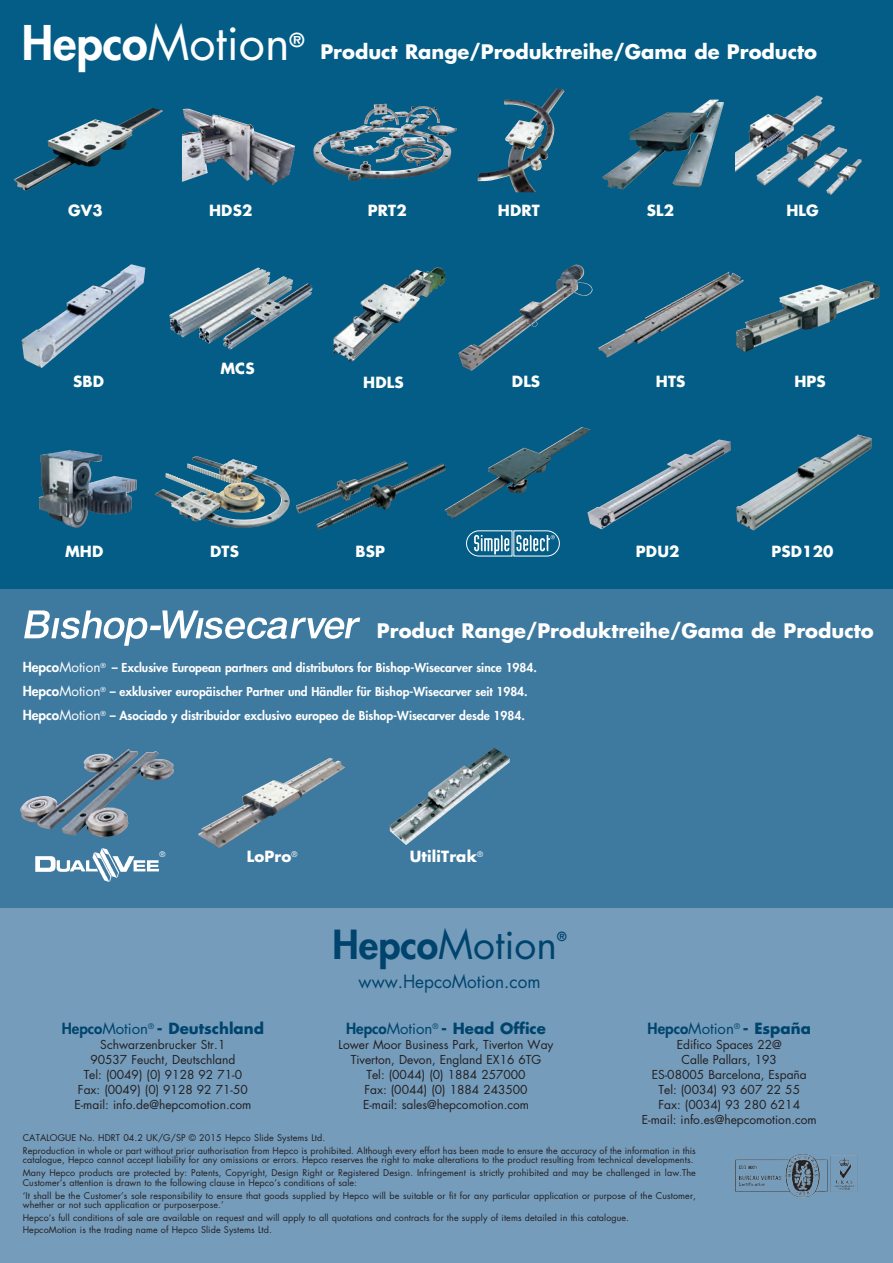
<style>
.page{position:relative;width:893px;height:1263px;background:#fff}
.page>*{position:absolute;margin:0;border:0;box-sizing:border-box;transform-origin:0 0}
.t1{font:46.5px "Futura Std";color:#fff}
.t2{font:39px "Futura";color:#00446d}
.t3{font:700 19.5px "Futura LT Pro";color:#fff}
.t4{font:700 18.75px "Futura LT Pro";color:#fff}
.t5{font:17.7px "Futura";color:#00446d}
.t6{font:700 15px "Futura LT Pro";letter-spacing:.01em;color:#fff}
.t7{font:700 15px "Futura LT Pro";color:#00446d}
.t8{font:700 12.3px "Futura";color:#00446d}
.Body_text{font:12px "Futura Std";color:#231f20}
.t9{font:800 12px "Futura Std";color:#fff}
.t10{font:9px/9.4px "Futura Std";letter-spacing:.01em;color:#231f20}
.t11{font:7.5px "Futura Std";color:#fff}
.s1{font-weight:800}
.s2{font-size:13.5px}
.s3{font-weight:400;font-size:13.5px}
.s4{font-family:"Futura Std";font-weight:800}
.s5{font-family:"Futura Std";font-weight:400}
</style>
<div class="page">
<div style="left:0;top:0;width:893px;height:624px;background:#035d86"></div>
<div style="left:0;top:787px;width:893px;height:476px;background:#759cbb"></div>
<div style="left:0;top:589px;width:893px;height:319px;background:#3e7a9f"></div>
<img style="left:390px;top:748px;width:120px;height:97px">
<img style="left:20px;top:749px;width:135px;height:87px">
<img style="left:198px;top:758px;width:147px;height:90px">
<img style="left:35px;top:848px;width:124px;height:34px">
<svg style="left:24px;top:610px;width:336px;height:36px"></svg>
<img style="left:14px;top:108px;width:149px;height:83px">
<img style="left:744px;top:281px;width:135px;height:71px">
<img style="left:324px;top:461px;width:81px;height:33px">
<img style="left:458px;top:265px;width:135px;height:106px">
<img style="left:155px;top:456px;width:135px;height:72px">
<img style="left:587px;top:439px;width:144px;height:90px">
<img style="left:169px;top:268px;width:143px;height:82px">
<img style="left:182px;top:109px;width:113px;height:76px">
<img style="left:39px;top:450px;width:31px;height:56px">
<img style="left:22px;top:264px;width:123px;height:104px">
<img style="left:445px;top:427px;width:137px;height:92px">
<svg style="left:466px;top:530px;width:94px;height:27px"></svg>
<img style="left:333px;top:267px;width:113px;height:95px">
<img style="left:602px;top:99px;width:122px;height:90px">
<img style="left:313px;top:104px;width:80px;height:54px">
<img style="left:598px;top:272px;width:146px;height:85px">
<img style="left:736px;top:434px;width:136px;height:96px">
<img style="left:478px;top:89px;width:86px;height:103px">
<img style="left:735px;top:1154px;width:123px;height:44px">
<img style="left:736px;top:95px;width:126px;height:100px">
<p class="t1" style="left:22px;top:13px;width:269px"><span class="s1">Hepco</span>Motion</p>
<p class="t4" style="left:290px;top:26px;width:16px">®</p>
<p class="t3" style="left:320px;top:37px;width:498px">Product Range/Produktreihe/Gama de Producto</p>
<p class="t6" style="left:68px;top:199px;width:36px">GV3</p>
<p class="t6" style="left:209px;top:199px;width:45px">HDS2</p>
<p class="t6" style="left:498px;top:199px;width:43px">HDRT</p>
<p class="t6" style="left:368px;top:199px;width:40px">PRT2</p>
<p class="t6" style="left:647px;top:199px;width:29px">SL2</p>
<p class="t6" style="left:786px;top:199px;width:34px">HLG</p>
<p class="t6" style="left:73px;top:369px;width:32px">SBD</p>
<p class="t6" style="left:220px;top:357px;width:36px">MCS</p>
<p class="t6" style="left:363px;top:371px;width:42px">HDLS</p>
<p class="t6" style="left:512px;top:369px;width:30px">DLS</p>
<p class="t6" style="left:656px;top:369px;width:31px">HTS</p>
<p class="t6" style="left:794px;top:369px;width:33px">HPS</p>
<p class="t6" style="left:65px;top:539px;width:40px">MHD</p>
<p class="t6" style="left:210px;top:539px;width:30px">DTS</p>
<p class="t6" style="left:356px;top:539px;width:31px">BSP</p>
<p class="t6" style="left:636px;top:539px;width:45px">PDU2</p>
<p class="t6" style="left:771px;top:539px;width:64px">PSD120</p>
<p class="t3" style="left:377px;top:616px;width:498px">Product Range/Produktreihe/Gama de Producto</p>
<p class="t9" style="left:23px;top:660px;width:516px"><span class="s2">Hepco</span><span class="s3">Motion</span><sup>®</sup> – Exclusive European partners and distributors for Bishop-Wisecarver since 1984.</p>
<p class="t9" style="left:23px;top:684px;width:506px"><span class="s2">Hepco</span><span class="s3">Motion</span><sup>®</sup> – exklusiver europäischer Partner und Händler für Bishop-Wisecarver seit 1984.</p>
<p class="t9" style="left:23px;top:708px;width:504px"><span class="s2">Hepco</span><span class="s3">Motion</span><sup>®</sup> – Asociado y distribuidor exclusivo europeo de Bishop-Wisecarver desde 1984.</p>
<p class="t11" style="left:159px;top:850px;width:7px">®</p>
<p class="t6" style="left:247px;top:845px;width:52px">LoPro<sup>®</sup></p>
<p class="t6" style="left:410px;top:845px;width:75px">UtiliTrak<sup>®</sup></p>
<p class="t2" style="left:332px;top:919px;width:226px"><span class="s4">Hepco</span>Motion</p>
<p class="t8" style="left:557px;top:928px;width:11px">®</p>
<p class="t5" style="left:359px;top:970px;width:183px">www.HepcoMotion.com</p>
<p class="t7" style="left:62px;top:1016px;width:204px"><span class="s4">Hepco</span><span class="s5">Motion</span><sup>®</sup> - Deutschland</p>
<p class="Body_text" style="left:100px;top:1036px;width:127px">Schwarzenbrucker Str.1</p>
<p class="Body_text" style="left:90px;top:1051px;width:146px">90537 Feucht, Deutschland</p>
<p class="Body_text" style="left:84px;top:1066px;width:160px">Tel: (0049) (0) 9128 92 71-0</p>
<p class="Body_text" style="left:78px;top:1081px;width:171px">Fax: (0049) (0) 9128 92 71-50</p>
<p class="Body_text" style="left:74px;top:1096px;width:179px">E-mail: info.de@hepcomotion.com</p>
<p class="t7" style="left:346px;top:1016px;width:201px"><span class="s4">Hepco</span><span class="s5">Motion</span><sup>®</sup> - Head Office</p>
<p class="Body_text" style="left:338px;top:1036px;width:217px">Lower Moor Business Park, Tiverton Way</p>
<p class="Body_text" style="left:351px;top:1051px;width:192px">Tiverton, Devon, England EX16 6TG</p>
<p class="Body_text" style="left:366px;top:1066px;width:161px">Tel: (0044) (0) 1884 257000</p>
<p class="Body_text" style="left:364px;top:1081px;width:165px">Fax: (0044) (0) 1884 243500</p>
<p class="Body_text" style="left:363px;top:1096px;width:168px">E-mail: sales@hepcomotion.com</p>
<p class="t7" style="left:648px;top:1016px;width:165px"><span class="s4">Hepco</span><span class="s5">Motion</span><sup>®</sup> - España</p>
<p class="Body_text" style="left:677px;top:1036px;width:107px">Edifico Spaces 22@</p>
<p class="Body_text" style="left:682px;top:1051px;width:97px">Calle Pallars, 193</p>
<p class="Body_text" style="left:652px;top:1066px;width:157px">ES-08005 Barcelona, España</p>
<p class="Body_text" style="left:658px;top:1081px;width:143px">Tel: (0034) 93 607 22 55</p>
<p class="Body_text" style="left:658px;top:1096px;width:143px">Fax: (0034) 93 280 6214</p>
<p class="Body_text" style="left:642px;top:1111px;width:176px">E-mail: info.es@hepcomotion.com</p>
<p class="t10" style="left:23px;top:1133px;width:304px">CATALOGUE No. HDRT 04.2 UK/G/SP © 2015 Hepco Slide Systems Ltd.</p>
<p class="t10" style="left:23px;top:1146px;width:675px">Reproduction in whole or part without prior authorisation from Hepco is prohibited. Although every effort has been made to ensure the accuracy of the information in this catalogue, Hepco cannot accept liability for any omissions or errors. Hepco reserves the right to make alterations to the product resulting from technical developments.</p>
<p class="t10" style="left:23px;top:1168px;width:675px">Many Hepco products are protected by: Patents, Copyright, Design Right or Registered Design. Infringement is strictly prohibited and may be challenged in law.The<br>Customer’s attention is drawn to the following clause in Hepco’s conditions of sale:</p>
<p class="t10" style="left:23px;top:1190px;width:675px">‘It shall be the Customer’s sole responsibility to ensure that goods supplied by Hepco will be suitable or fit for any particular application or purpose of the Customer, whether or not such application or purposerpose.’</p>
<p class="t10" style="left:23px;top:1213px;width:608px">Hepco’s full conditions of sale are available on request and will apply to all quotations and contracts for the supply of items detailed in this catalogue.</p>
<p class="t10" style="left:23px;top:1225px;width:251px">HepcoMotion is the trading name of Hepco Slide Systems Ltd.</p>
</div>
